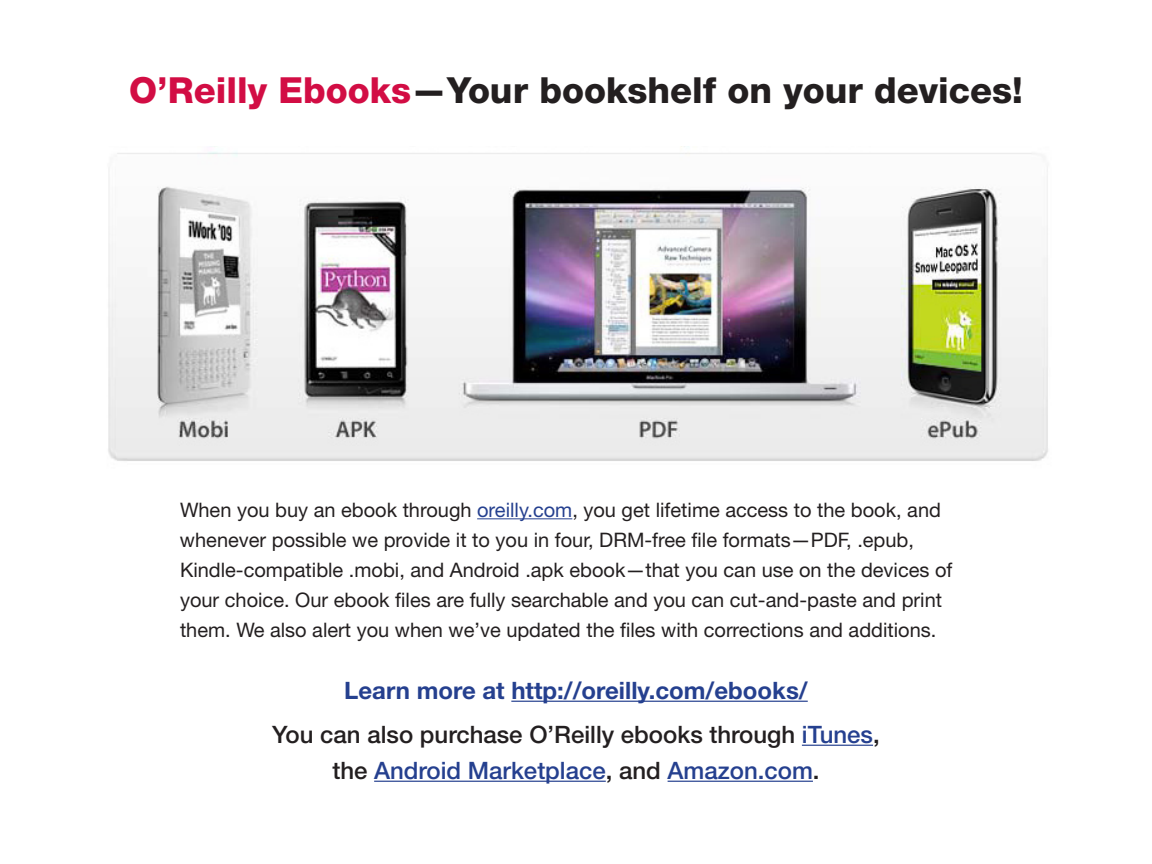
<style>
.page{position:relative;width:1152px;height:864px;background:#fff}
.page>*{position:absolute;margin:0;border:0;box-sizing:border-box;transform-origin:0 0}
.t1{font:800 36px "Helvetica Neue";color:#231f20}
.t2{font:500 24px/44px "Helvetica Neue";color:#231f20;text-align:center}
.t3{font:500 24px "Helvetica Neue";color:#25408f}
.t4{font:20px/30px "Helvetica Neue";color:#231f20}
.s1{color:#d20d44}
.s2{color:#25408f}
.s3{font-weight:700;color:#25408f}
.s4{color:#231f20}
</style>
<div class="page">
<img style="left:108px;top:146px;width:940px;height:315px">
<hr style="left:477px;top:518px;width:95px;height:1px;background:#25408f">
<hr style="left:511px;top:701px;width:297px;height:1px;background:#25408f">
<hr style="left:802px;top:745px;width:71px;height:1px;background:#25408f">
<hr style="left:374px;top:781px;width:232px;height:1px;background:#25408f">
<hr style="left:668px;top:781px;width:145px;height:1px;background:#25408f">
<h1 class="t1" style="left:129px;top:69px;width:895px"><span class="s1">O’Reilly Ebooks</span>—Your bookshelf on your devices!</h1>
<p class="t4" style="left:180px;top:494px;width:774px">When you buy an ebook through <span class="s2">oreilly.com</span>, you get lifetime access to the book, and whenever possible we provide it to you in four, DRM-free file formats—PDF, .epub, Kindle-compatible .mobi, and Android .apk ebook—that you can use on the devices of your choice. Our ebook files are fully searchable and you can cut-and-paste and print them. We also alert you when we’ve updated the files with corrections and additions.</p>
<p class="t2" style="left:272px;top:668px;width:609px"><span class="s3">Learn more at http://oreilly.com/ebooks/<br></span>You can also purchase O’Reilly ebooks through <span class="s2">iTunes</span>,</p>
<p class="t3" style="left:332px;top:756px;width:489px"><span class="s4">the</span> Android Marketplace<span class="s4">, and</span> Amazon.com<span class="s4">.</span></p>
</div>
